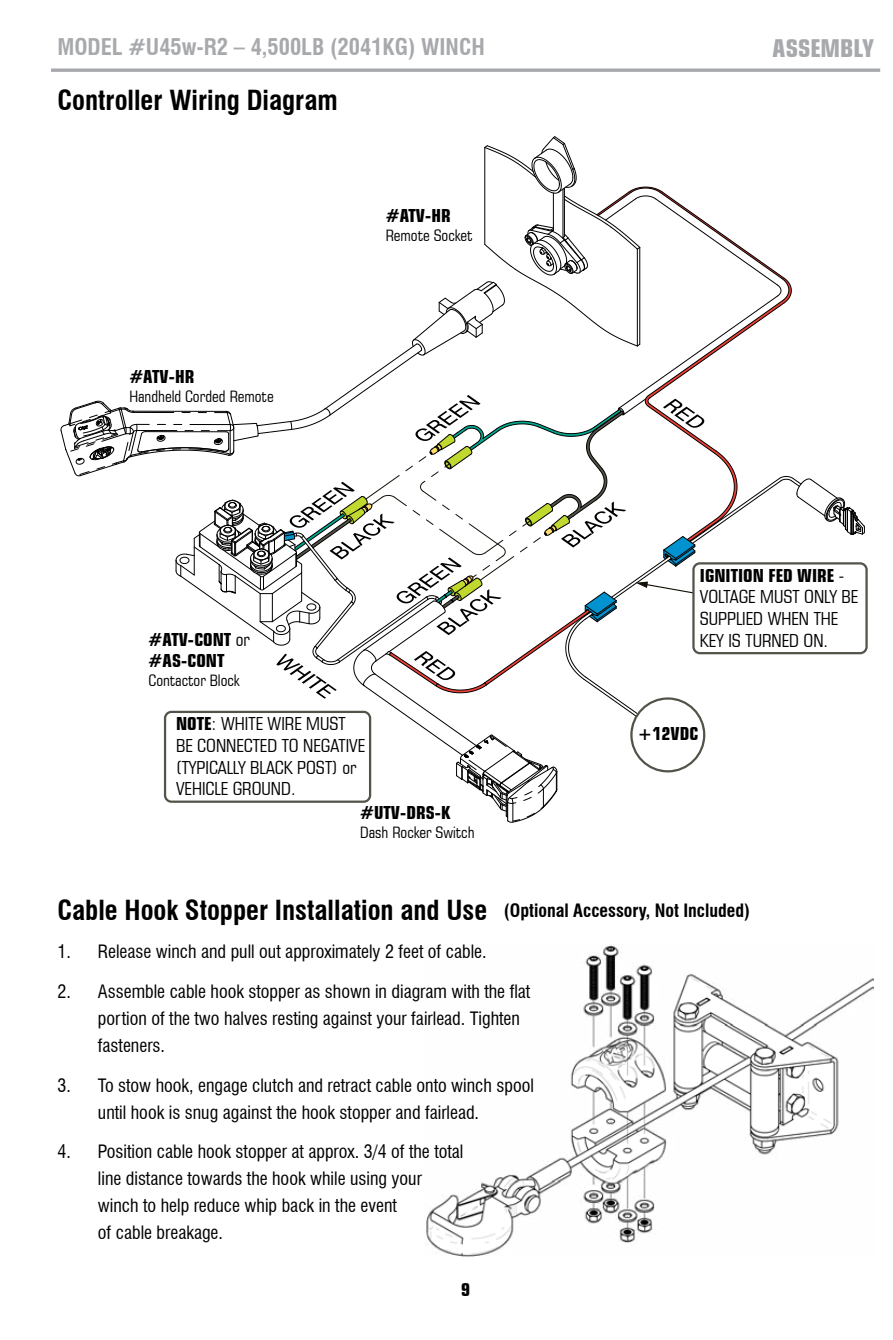
<style>
.page{position:relative;width:893px;height:1340px;background:#fff}
.page>*{position:absolute;margin:0;border:0;box-sizing:border-box;transform-origin:0 0}
.t1{font:700 condensed 27px "Swiss 721 BT";color:#000}
.t2{font:700 condensed 24.75px "Square 721 BT";color:#a7a9ac}
.t3{font:700 condensed 22.5px "Swiss 721 BT";color:#a7a9ac}
.t4{font:condensed 18px/27px "Swiss 721 BT";color:#000}
.t5{font:condensed 18px/21.6px "Square 721 BT";color:#000}
.t6{font:700 condensed 18px/21.6px "Square 721 BT";color:#000}
.t7{font:700 condensed 18px "Swiss 721 BT";color:#000}
.t8{font:condensed 15.75px "Square 721 BT";color:#000}
.s1{font-weight:400}
.s2{font-weight:700}
</style>
<div class="page">
<svg style="left:51px;top:68px;width:829px;height:4px;background:#b4b6b8"></svg>
<svg style="left:60px;top:136px;width:805px;height:687px"></svg>
<div style="left:165px;top:712px;width:205px;height:89px;background:#fff;border-radius:6px"></div>
<div style="left:164px;top:710px;width:207px;height:92px;border:2px solid #54534a;border-radius:6px"></div>
<img style="left:426px;top:945px;width:448px;height:311px">
<p class="t3" style="left:57px;top:34px;width:429px">MODEL #U45w-R2 – 4,500LB (2041KG) WINCH</p>
<h2 class="t2" style="left:772px;top:33px;width:28px">ASSEMBL</h2>
<h2 class="t2" style="left:862px;top:33px;width:13px">Y</h2>
<h1 class="t1" style="left:57px;top:84px;width:282px">Controller Wiring Diagram</h1>
<p class="t6" style="left:386px;top:205px;width:67px">#ATV-HR</p>
<p class="t8" style="left:386px;top:226px;width:88px">Remote Socket</p>
<p class="t6" style="left:129px;top:365px;width:67px">#ATV-HR</p>
<p class="t8" style="left:129px;top:386px;width:146px">Handheld Corded Remote</p>
<p class="t6" style="left:149px;top:628px;width:103px">#ATV-CONT <span class="s1">or </span>#AS-CONT</p>
<p class="t8" style="left:149px;top:671px;width:93px">Contactor Block</p>
<p class="t5" style="left:176px;top:712px;width:191px"><span class="s2">NOTE</span>: WHITE WIRE MUST<br>BE CONNECTED TO NEGATIVE (TYPICALLY BLACK POST) or<br>VEHICLE GROUND.</p>
<p class="t6" style="left:360px;top:801px;width:92px">#UTV-DRS-K</p>
<p class="t8" style="left:360px;top:822px;width:116px">Dash Rocker Switch</p>
<p class="t5" style="left:700px;top:564px;width:160px"><span class="s2">IGNITION FED WIRE</span> -<br>VOLTAGE MUST ONLY BE<br>SUPPLIED WHEN THE<br>KEY IS TURNED ON.</p>
<p class="t6" style="left:637px;top:723px;width:62px">+12VDC</p>
<h1 class="t1" style="left:57px;top:894px;width:431px">Cable Hook Stopper Installation and Use</h1>
<p class="t4" style="left:57px;top:938px;width:431px">1. Release winch and pull out approximately 2 feet of cable.</p>
<p class="t4" style="left:98px;top:977px;width:434px;text-indent:-41px">2. Assemble cable hook stopper as shown in diagram with the flat portion of the two halves resting against your fairlead. Tighten fasteners.</p>
<p class="t4" style="left:98px;top:1071px;width:438px;text-indent:-41px">3. To stow hook, engage clutch and retract cable onto winch spool until hook is snug against the hook stopper and fairlead.</p>
<p class="t4" style="left:98px;top:1138px;width:367px;text-indent:-41px">4. Position cable hook stopper at approx. 3/4 of the total line distance towards the hook while using your winch to help reduce whip back in the event<br>of cable breakage.</p>
<p class="t7" style="left:504px;top:899px;width:248px">(Optional Accessory, Not Included)</p>
<p class="t6" style="left:461px;top:1278px;width:10px">9</p>
</div>
